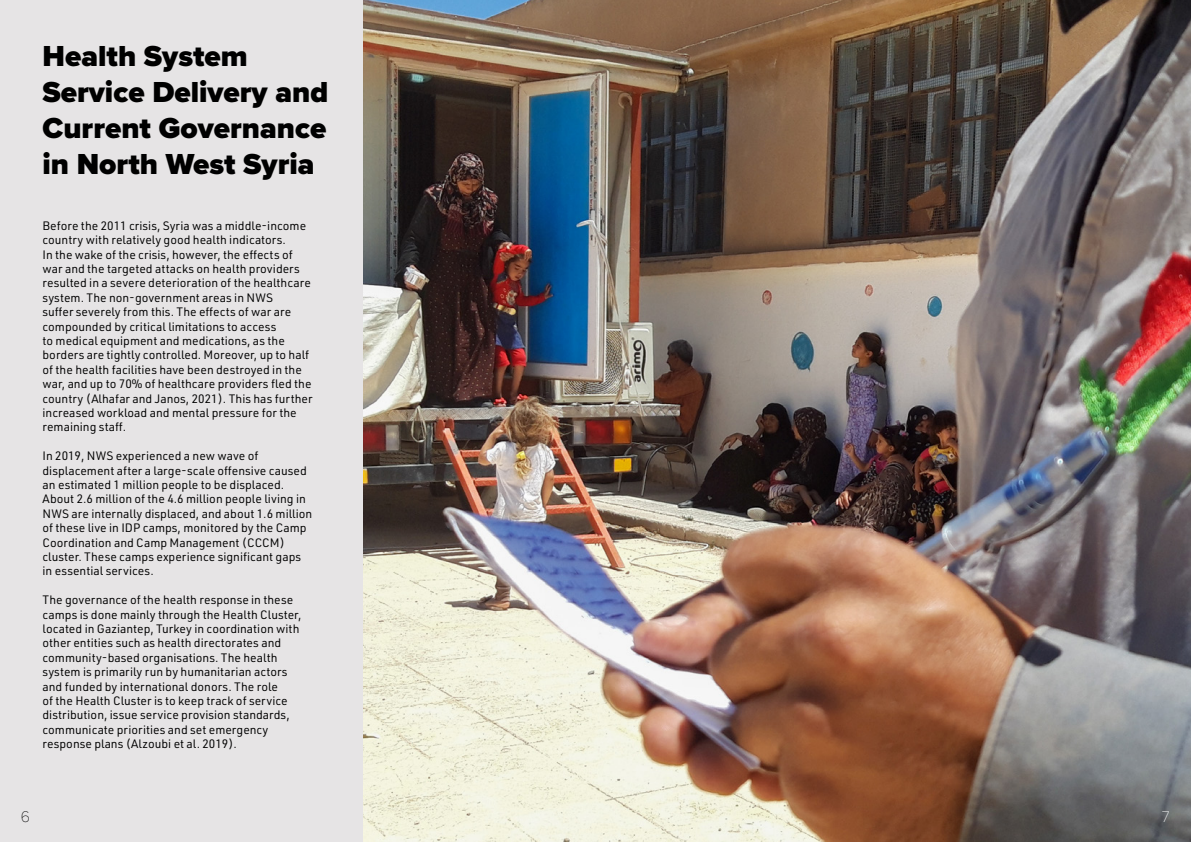
<style>
.page{position:relative;width:1191px;height:842px;background:#e6e4e5}
.page>*{position:absolute;margin:0;border:0;box-sizing:border-box;transform-origin:0 0}
.t1{font:900 30px/36px "Proxima Nova";color:#000}
.t2{font:100 16px "Proxima Nova T";color:#000}
.t3{font:100 16px "Proxima Nova T";color:#fff}
.t4{font:12px/14.4px "URWDIN";color:#000}
</style>
<div class="page">
<img style="left:363px;top:0;width:828px;height:842px">
<h1 class="t1" style="left:43px;top:38px;width:287px">Health System<br>Service Delivery and<br>Current Governance in North West Syria</h1>
<p class="t4" style="left:43px;top:218px;width:271px">Before the 2011 crisis, Syria was a middle-income country with relatively good health indicators.<br>In the wake of the crisis, however, the effects of war and the targeted attacks on health providers resulted in a severe deterioration of the healthcare system. The non-government areas in NWS<br>suffer severely from this. The effects of war are compounded by critical limitations to access<br>to medical equipment and medications, as the borders are tightly controlled. Moreover, up to half of the health facilities have been destroyed in the war, and up to 70% of healthcare providers fled the country (Alhafar and Janos, 2021). This has further increased workload and mental pressure for the remaining staff.</p>
<p class="t4" style="left:43px;top:448px;width:271px">In 2019, NWS experienced a new wave of displacement after a large-scale offensive caused an estimated 1 million people to be displaced.<br>About 2.6 million of the 4.6 million people living in NWS are internally displaced, and about 1.6 million of these live in IDP camps, monitored by the Camp Coordination and Camp Management (CCCM) cluster. These camps experience significant gaps in essential services.</p>
<p class="t4" style="left:43px;top:592px;width:260px">The governance of the health response in these camps is done mainly through the Health Cluster, located in Gaziantep, Turkey in coordination with other entities such as health directorates and community-based organisations. The health system is primarily run by humanitarian actors and funded by international donors. The role<br>of the Health Cluster is to keep track of service distribution, issue service provision standards, communicate priorities and set emergency response plans (Alzoubi et al. 2019).</p>
<h2 class="t2" style="left:21px;top:805px;width:11px">6</h2>
<h2 class="t3" style="left:1161px;top:804px;width:9px">7</h2>
</div>
